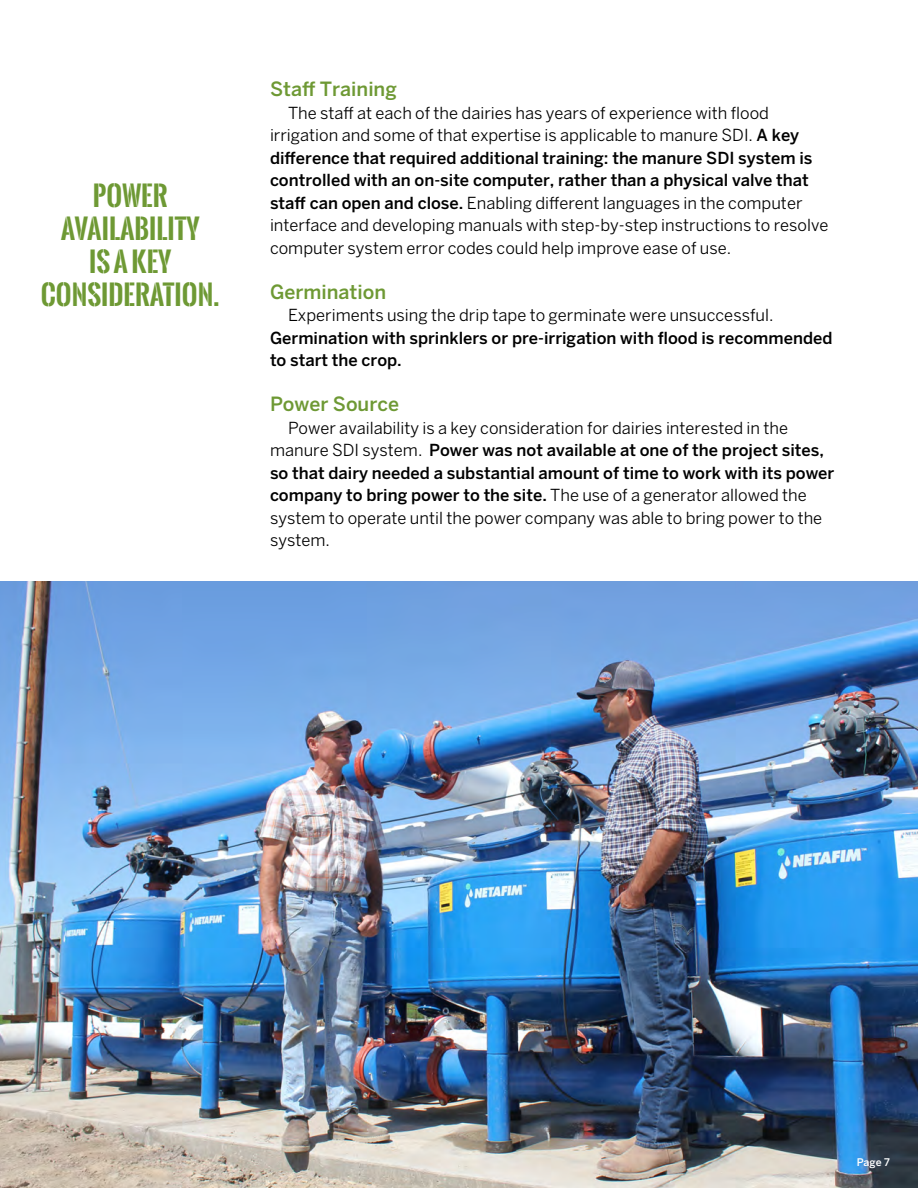
<style>
.page{position:relative;width:918px;height:1188px;background:#fff}
.page>*{position:absolute;margin:0;border:0;box-sizing:border-box;transform-origin:0 0}
.t1{font:700 27px/33px "Oswald Stencil";color:#6e9934;text-align:center}
.Small_subusb{font:500 19.5px "Benton Sans F";color:#6e9934}
.Body{font:16.5px/22.5px "Benton Sans F";color:#000}
.Body-2{font:500 16.5px/22.5px "Benton Sans F";color:#000}
.t2{font:500 10.5px "Benton Sans F";color:#fff}
.s1{font-weight:500}
.s2{font-weight:400}
</style>
<div class="page">
<img style="left:0;top:581px;width:918px;height:607px">
<p class="t1" style="left:41px;top:179px;width:181px">POWER<br>AVAILABILITY<br>IS A KEY<br>CONSIDERATION.</p>
<p class="Small_subusb" style="left:270px;top:78px;width:128px">Staff Training</p>
<p class="Body" style="left:270px;top:102px;width:560px;text-indent:18px">The staff at each of the dairies has years of experience with flood irrigation and some of that expertise is applicable to manure SDI. <span class="s1">A key difference that required additional training: the manure SDI system is controlled with an on-site computer, rather than a physical valve that staff can open and close.</span> Enabling different languages in the computer interface and developing manuals with step-by-step instructions to resolve computer system error codes could help improve ease of use.</p>
<p class="Small_subusb" style="left:270px;top:280px;width:118px">Germination</p>
<p class="Body-2" style="left:270px;top:304px;width:564px;text-indent:18px"><span class="s2">Experiments using the drip tape to germinate were unsuccessful.<br></span>Germination with sprinklers or pre-irrigation with flood is recommended to start the crop.</p>
<p class="Small_subusb" style="left:270px;top:393px;width:131px">Power Source</p>
<p class="Body" style="left:270px;top:417px;width:566px;text-indent:18px">Power availability is a key consideration for dairies interested in the manure SDI system. <span class="s1">Power was not available at one of the project sites, so that dairy needed a substantial amount of time to work with its power company to bring power to the site.</span> The use of a generator allowed the system to operate until the power company was able to bring power to the system.</p>
<p class="t2" style="left:857px;top:1156px;width:35px">Page 7</p>
</div>
